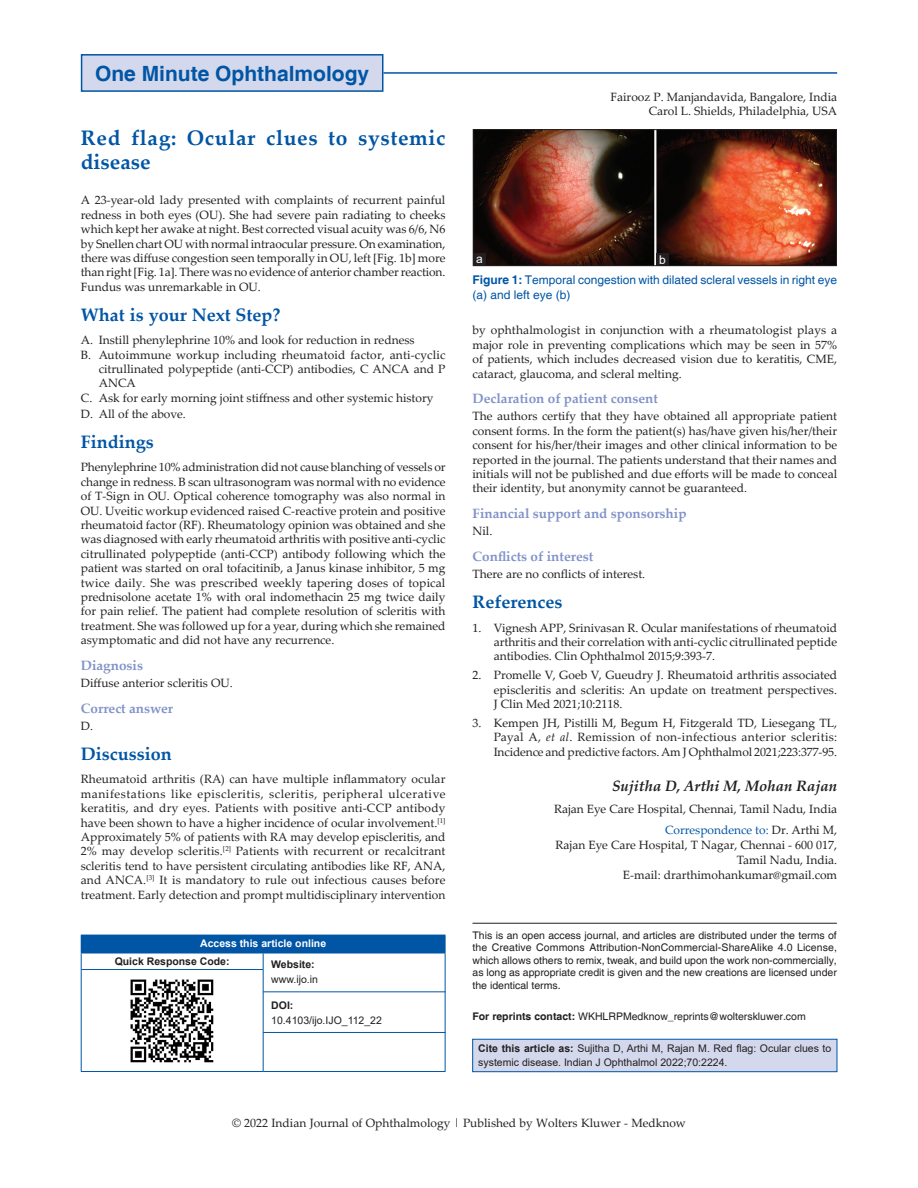
<style>
.page{position:relative;width:918px;height:1188px;background:#fff}
.page>*{position:absolute;margin:0;border:0;box-sizing:border-box;transform-origin:0 0}
.B_AT{font:700 21px/24px "Palatino Linotype";letter-spacing:.03em;color:#0155a5}
.AH{font:700 21px "Helvetica";color:#0155a5}
.t1{font:700 18px "Palatino Linotype";color:#0155a5}
.L_AU{font:italic 700 15px "Palatino Linotype";color:#231f20}
.t2{font:700 13.5px "Palatino Linotype";color:#8193c9}
.TXFL{font:12px/14.4px "Palatino Linotype";color:#231f20;text-align:justify}
.REF{font:12px/14.4px "Palatino Linotype";color:#231f20;text-align:justify}
.L{font:12px/14.4px "Palatino Linotype";color:#231f20;text-align:justify}
.L_ADD{font:12px/15px "Palatino Linotype";color:#231f20;text-align:right}
.FGC{font:12px/15px "Helvetica";color:#0155a5}
.ADD{font:12px "Palatino Linotype";color:#231f20}
.L_AFF{font:12px "Palatino Linotype";color:#231f20}
.LL{font:12px "Palatino Linotype";color:#231f20}
.LABEL{font:12px "Arial";color:#fff}
.Reprint{font:10.5px/12.6px "Helvetica";color:#231f20;text-align:justify}
.HTC{font:10.5px/13.6px "Arial";color:#231f20}
.t3{font:700 10.5px "Arial";color:#231f20}
.t4{font:700 10.5px "Arial";color:#fff}
.s1{font-weight:700}
.s2{font-style:italic}
.s3{color:#0155a5}
</style>
<div class="page">
<div style="left:473px;top:1039px;width:364px;height:33px;background:#d3d8ec"></div>
<div style="left:472px;top:1039px;width:365px;height:33px;border:1px solid #0155a5"></div>
<hr style="left:472px;top:923px;width:365px;height:1px;background:#231f20">
<div style="left:82px;top:55px;width:301px;height:36px;background:#d3d8ec"></div>
<div style="left:81px;top:54px;width:302px;height:38px;border:2px solid #0155a5"></div>
<hr style="left:383px;top:72px;width:454px;height:2px;background:#0155a5">
<div style="left:81px;top:935px;width:364px;height:18px;background:#0155a5"></div>
<svg style="left:445px;top:936px;width:1px;height:17px"></svg>
<hr style="left:263px;top:935px;width:183px;height:1px;background:#0155a5">
<hr style="left:81px;top:953px;width:1px;height:118px;background:#0155a5">
<hr style="left:81px;top:953px;width:182px;height:1px;background:#0155a5">
<hr style="left:81px;top:1071px;width:182px;height:1px;background:#0155a5">
<hr style="left:263px;top:953px;width:1px;height:118px;background:#0155a5">
<hr style="left:445px;top:953px;width:1px;height:118px;background:#0155a5">
<hr style="left:263px;top:953px;width:183px;height:1px;background:#0155a5">
<hr style="left:263px;top:1071px;width:183px;height:1px;background:#0155a5">
<hr style="left:81px;top:969px;width:182px;height:1px;background:#0155a5">
<img style="left:130px;top:979px;width:84px;height:84px">
<hr style="left:263px;top:991px;width:183px;height:1px;background:#0155a5">
<hr style="left:263px;top:1032px;width:183px;height:1px;background:#0155a5">
<img style="left:475px;top:131px;width:360px;height:133px">
<div style="left:473px;top:129px;width:364px;height:137px;border:1px solid #231f20"></div>
<div style="left:656px;top:253px;width:13px;height:13px;background:#231f20"></div>
<div style="left:473px;top:253px;width:13px;height:13px;background:#231f20"></div>
<p class="AH" style="left:95px;top:60px;width:276px">One Minute Ophthalmology</p>
<p class="B_AT" style="left:81px;top:125px;width:366px">Red flag: Ocular clues to systemic disease</p>
<p class="TXFL" style="left:81px;top:193px;width:366px">A 23‑year‑old lady presented with complaints of recurrent painful redness in both eyes (OU). She had severe pain radiating to cheeks which kept her awake at night. Best corrected visual acuity was 6/6, N6 by Snellen chart OU with normal intraocular pressure. On examination, there was diffuse congestion seen temporally in OU, left [Fig. 1b] more than right [Fig. 1a]. There was no evidence of anterior chamber reaction.<br>Fundus was unremarkable in OU.</p>
<h1 class="t1" style="left:81px;top:302px;width:201px">What is your Next Step?</h1>
<p class="L" style="left:81px;top:333px;width:335px">A. Instill phenylephrine 10% and look for reduction in redness</p>
<p class="L" style="left:99px;top:347px;width:348px;text-indent:-18px">B. Autoimmune workup including rheumatoid factor, anti‑cyclic citrullinated polypeptide (anti‑CCP) antibodies, C ANCA and P ANCA</p>
<p class="L" style="left:81px;top:390px;width:354px">C. Ask for early morning joint stiffness and other systemic history</p>
<p class="LL" style="left:81px;top:405px;width:107px">D. All of the above.</p>
<h1 class="t1" style="left:81px;top:429px;width:75px">Findings</h1>
<p class="TXFL" style="left:81px;top:460px;width:366px">Phenylephrine 10% administration did not cause blanching of vessels or change in redness. B scan ultrasonogram was normal with no evidence of T‑Sign in OU. Optical coherence tomography was also normal in OU. Uveitic workup evidenced raised C‑reactive protein and positive rheumatoid factor (RF). Rheumatology opinion was obtained and she was diagnosed with early rheumatoid arthritis with positive anti‑cyclic citrullinated polypeptide (anti‑CCP) antibody following which the patient was started on oral tofacitinib, a Janus kinase inhibitor, 5 mg twice daily. She was prescribed weekly tapering doses of topical prednisolone acetate 1% with oral indomethacin 25 mg twice daily for pain relief. The patient had complete resolution of scleritis with treatment. She was followed up for a year, during which she remained asymptomatic and did not have any recurrence.</p>
<h2 class="t2" style="left:81px;top:656px;width:64px">Diagnosis</h2>
<p class="TXFL" style="left:81px;top:675px;width:153px">Diffuse anterior scleritis OU.</p>
<h2 class="t2" style="left:81px;top:698px;width:94px">Correct answer</h2>
<p class="TXFL" style="left:81px;top:718px;width:14px">D.</p>
<h1 class="t1" style="left:81px;top:741px;width:92px">Discussion</h1>
<p class="TXFL" style="left:81px;top:772px;width:366px">Rheumatoid arthritis (RA) can have multiple inflammatory ocular manifestations like episcleritis, scleritis, peripheral ulcerative keratitis, and dry eyes. Patients with positive anti‑CCP antibody have been shown to have a higher incidence of ocular involvement.<sup>[1] </sup>Approximately 5% of patients with RA may develop episcleritis, and 2% may develop scleritis.<sup>[2]</sup> Patients with recurrent or recalcitrant scleritis tend to have persistent circulating antibodies like RF, ANA, and ANCA.<sup>[3]</sup> It is mandatory to rule out infectious causes before treatment. Early detection and prompt multidisciplinary intervention</p>
<p class="t4" style="left:200px;top:936px;width:128px">Access this article online</p>
<p class="t3" style="left:115px;top:954px;width:116px">Quick Response Code:</p>
<p class="t3" style="left:271px;top:957px;width:45px">Website:</p>
<p class="HTC" style="left:271px;top:972px;width:48px">www.ijo.in</p>
<p class="t3" style="left:271px;top:997px;width:24px">DOI:</p>
<p class="HTC" style="left:271px;top:1013px;width:112px">10.4103/ijo.IJO_112_22</p>
<p class="ADD" style="left:610px;top:88px;width:228px">Fairooz P. Manjandavida, Bangalore, India</p>
<p class="ADD" style="left:649px;top:102px;width:190px">Carol L. Shields, Philadelphia, USA</p>
<p class="LABEL" style="left:476px;top:250px;width:8px">a</p>
<p class="LABEL" style="left:659px;top:251px;width:8px">b</p>
<p class="FGC" style="left:472px;top:272px;width:366px"><span class="s1">Figure 1:</span> Temporal congestion with dilated scleral vessels in right eye (a) and left eye (b)</p>
<p class="TXFL" style="left:472px;top:323px;width:366px">by ophthalmologist in conjunction with a rheumatologist plays a major role in preventing complications which may be seen in 57% of patients, which includes decreased vision due to keratitis, CME, cataract, glaucoma, and scleral melting.</p>
<h2 class="t2" style="left:472px;top:389px;width:187px">Declaration of patient consent</h2>
<p class="TXFL" style="left:472px;top:409px;width:366px">The authors certify that they have obtained all appropriate patient consent forms. In the form the patient(s) has/have given his/her/their consent for his/her/their images and other clinical information to be reported in the journal. The patients understand that their names and initials will not be published and due efforts will be made to conceal their identity, but anonymity cannot be guaranteed.</p>
<h2 class="t2" style="left:472px;top:504px;width:216px">Financial support and sponsorship</h2>
<p class="TXFL" style="left:472px;top:524px;width:21px">Nil.</p>
<h2 class="t2" style="left:472px;top:547px;width:122px">Conflicts of interest</h2>
<p class="TXFL" style="left:472px;top:567px;width:174px">There are no conflicts of interest.</p>
<h1 class="t1" style="left:472px;top:589px;width:91px">References</h1>
<p class="REF" style="left:494px;top:620px;width:345px;text-indent:-21px">1. Vignesh APP, Srinivasan R. Ocular manifestations of rheumatoid arthritis and their correlation with anti‑cyclic citrullinated peptide antibodies. Clin Ophthalmol 2015;9:393‑7.</p>
<p class="REF" style="left:494px;top:668px;width:345px;text-indent:-21px">2. Promelle V, Goeb V, Gueudry J. Rheumatoid arthritis associated episcleritis and scleritis: An update on treatment perspectives.<br>J Clin Med 2021;10:2118.</p>
<p class="REF" style="left:494px;top:715px;width:345px;text-indent:-21px">3. Kempen JH, Pistilli M, Begum H, Fitzgerald TD, Liesegang TL, Payal A, <span class="s2">et al</span>. Remission of non‑infectious anterior scleritis:<br>Incidence and predictive factors.Am J Ophthalmol 2021;223:377‑95.</p>
<p class="L_AU" style="left:612px;top:775px;width:226px">Sujitha D, Arthi M, Mohan Rajan</p>
<p class="L_AFF" style="left:554px;top:800px;width:285px">Rajan Eye Care Hospital, Chennai, Tamil Nadu, India</p>
<p class="L_ADD" style="left:556px;top:822px;width:283px"><span class="s3">Correspondence to:</span> Dr. Arthi M,<br>Rajan Eye Care Hospital, T Nagar, Chennai ‑ 600 017, Tamil Nadu, India.<br>E‑mail: drarthimohankumar@gmail.com</p>
<p class="Reprint" style="left:472px;top:929px;width:366px">This is an open access journal, and articles are distributed under the terms of the Creative Commons Attribution‑NonCommercial‑ShareAlike 4.0 License, which allows others to remix, tweak, and build upon the work non‑commercially, as long as appropriate credit is given and the new creations are licensed under the identical terms.</p>
<p class="Reprint" style="left:472px;top:1010px;width:335px"><span class="s1">For reprints contact:</span> WKHLRPMedknow_reprints@wolterskluwer.com</p>
<p class="HTC" style="left:478px;top:1042px;width:355px"><span class="s1">Cite this article as:</span> Sujitha D, Arthi M, Rajan M. Red flag: Ocular clues to systemic disease. Indian J Ophthalmol 2022;70:2224.</p>
<p class="TXFL" style="left:232px;top:1115px;width:455px">© 2022 Indian Journal of Ophthalmology | Published by Wolters Kluwer - Medknow</p>
</div>
